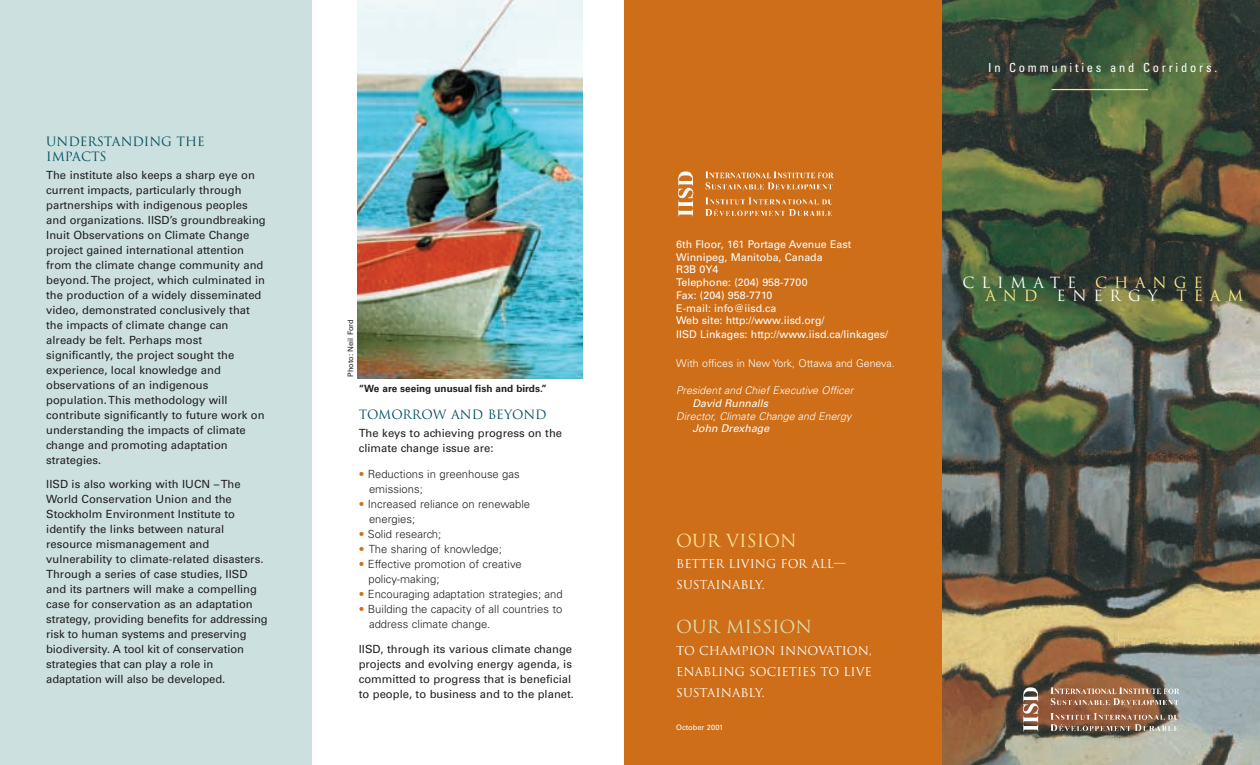
<style>
.page{position:relative;width:1260px;height:765px;background:#fff}
.page>*{position:absolute;margin:0;border:0;box-sizing:border-box;transform-origin:0 0}
.t1{font:17.5px "Trajan";color:#dadcaf}
.t2{font:17.5px "Trajan";color:#ffe097}
.t3{font:15px "Trajan";letter-spacing:.455em;color:#fff}
.t4{font:15px "Trajan";letter-spacing:.455em;color:#ffea89}
.t5{font:12.5px/15px "Trajan";color:#004d5f}
.t6{font:condensed 12.5px "Univers";letter-spacing:.22em;color:#fff}
.t7{font:11.88px/21.2px "Trajan";color:#fff}
.t8{font:11.25px/15px "Univers";color:#231f20}
.t9{font:300 11.25px/15px "Univers";color:#231f20}
.t10{font:10.62px/12.9px "Univers";color:#fff}
.t11{font:italic 300 10.62px "Univers";color:#fff}
.t12{font:300 10.62px "Univers";color:#fff}
.t13{font:italic 10.62px "Univers";color:#fff}
.t14{font:700 10px "Univers";color:#231f20}
.t15{font:7.5px "Univers";color:#231f20}
.t16{font:7.5px "Univers";color:#fff}
.s1{color:#ce6e18}
</style>
<div class="page">
<div style="left:624px;top:0;width:318px;height:765px;background:#ce6e18"></div>
<div style="left:0;top:0;width:312px;height:765px;background:#cbe0df"></div>
<img style="left:942px;top:0;width:318px;height:765px">
<img style="left:358px;top:0;width:224px;height:379px">
<hr style="left:1051px;top:89px;width:97px;height:1px;background:#ffe097">
<img style="left:1021px;top:685px;width:162px;height:51px">
<img style="left:678px;top:171px;width:156px;height:46px">
<p class="t5" style="left:46px;top:134px;width:160px">UNDERSTANDING THE<br>IMPACTS</p>
<p class="t8" style="left:46px;top:168px;width:221px">The institute also keeps a sharp eye on current impacts, particularly through partnerships with indigenous peoples and organizations. IISD’s groundbreaking Inuit Observations on Climate Change project gained international attention from the climate change community and beyond. The project, which culminated in the production of a widely disseminated video, demonstrated conclusively that the impacts of climate change can already be felt. Perhaps most significantly, the project sought the experience, local knowledge and observations of an indigenous population. This methodology will contribute significantly to future work on understanding the impacts of climate change and promoting adaptation strategies.</p>
<p class="t8" style="left:46px;top:477px;width:223px">IISD is also working with IUCN – The World Conservation Union and the Stockholm Environment Institute to identify the links between natural resource mismanagement and vulnerability to climate-related disasters.<br>Through a series of case studies, IISD and its partners will make a compelling case for conservation as an adaptation strategy, providing benefits for addressing risk to human systems and preserving biodiversity. A tool kit of conservation strategies that can play a role in adaptation will also be developed.</p>
<p class="t15" style="left:348px;top:377px;width:59px;rotate:-90deg">Photo: Neil Ford</p>
<p class="t14" style="left:359px;top:385px;width:190px">“We are seeing unusual fish and birds.”</p>
<p class="t5" style="left:359px;top:407px;width:190px">TOMORROW AND BEYOND</p>
<p class="t8" style="left:359px;top:427px;width:205px">The keys to achieving progress on the climate change issue are:</p>
<p class="t9" style="left:369px;top:467px;width:152px;text-indent:-10px"><span class="s1">•</span> Reductions in greenhouse gas emissions;</p>
<p class="t9" style="left:369px;top:497px;width:163px;text-indent:-10px"><span class="s1">•</span> Increased reliance on renewable energies;</p>
<p class="t9" style="left:359px;top:527px;width:84px"><span class="s1">•</span> Solid research;</p>
<p class="t9" style="left:359px;top:542px;width:145px"><span class="s1">•</span> The sharing of knowledge;</p>
<p class="t9" style="left:368px;top:557px;width:155px;text-indent:-10px"><span class="s1">•</span> Effective promotion of creative policy-making;</p>
<p class="t9" style="left:359px;top:587px;width:205px"><span class="s1">•</span> Encouraging adaptation strategies; and</p>
<p class="t9" style="left:369px;top:602px;width:195px;text-indent:-10px"><span class="s1">•</span> Building the capacity of all countries to address climate change.</p>
<p class="t8" style="left:359px;top:642px;width:217px">IISD, through its various climate change projects and evolving energy agenda, is committed to progress that is beneficial to people, to business and to the planet.</p>
<p class="t10" style="left:676px;top:239px;width:213px">6th Floor, 161 Portage Avenue East<br>Winnipeg, Manitoba, Canada<br>R3B 0Y4<br>Telephone: (204) 958-7700<br>Fax: (204) 958-7710<br>E-mail: info@iisd.ca<br>Web site: http://www.iisd.org/<br>IISD Linkages: http://www.iisd.ca/linkages/</p>
<p class="t12" style="left:676px;top:359px;width:220px">With offices in New York, Ottawa and Geneva.</p>
<p class="t11" style="left:676px;top:387px;width:179px">President and Chief Executive Officer</p>
<p class="t13" style="left:692px;top:399px;width:77px">David Runnalls</p>
<p class="t11" style="left:676px;top:412px;width:177px">Director, Climate Change and Energy</p>
<p class="t13" style="left:692px;top:425px;width:78px">John Drexhage</p>
<h1 class="t2" style="left:676px;top:531px;width:122px">OUR VISION</h1>
<p class="t7" style="left:676px;top:553px;width:171px">BETTER LIVING FOR ALL—<br>SUSTAINABLY.</p>
<h1 class="t1" style="left:676px;top:617px;width:137px">OUR MISSION</h1>
<p class="t7" style="left:676px;top:640px;width:197px;text-align:justify">TO CHAMPION INNOVATION, ENABLING SOCIETIES TO LIVE SUSTAINABLY.</p>
<p class="t16" style="left:676px;top:724px;width:49px">October 2001</p>
<p class="t6" style="left:988px;top:63px;width:231px">In Communities and Corridors.</p>
<h2 class="t3" style="left:963px;top:274px;width:115px">CLIMATE</h2>
<h2 class="t4" style="left:1095px;top:274px;width:109px">CHANGE</h2>
<h2 class="t4" style="left:985px;top:287px;width:54px">AND</h2>
<h2 class="t3" style="left:1057px;top:287px;width:102px">ENERGY</h2>
<h2 class="t4" style="left:1177px;top:287px;width:68px">TEAM</h2>
</div>
